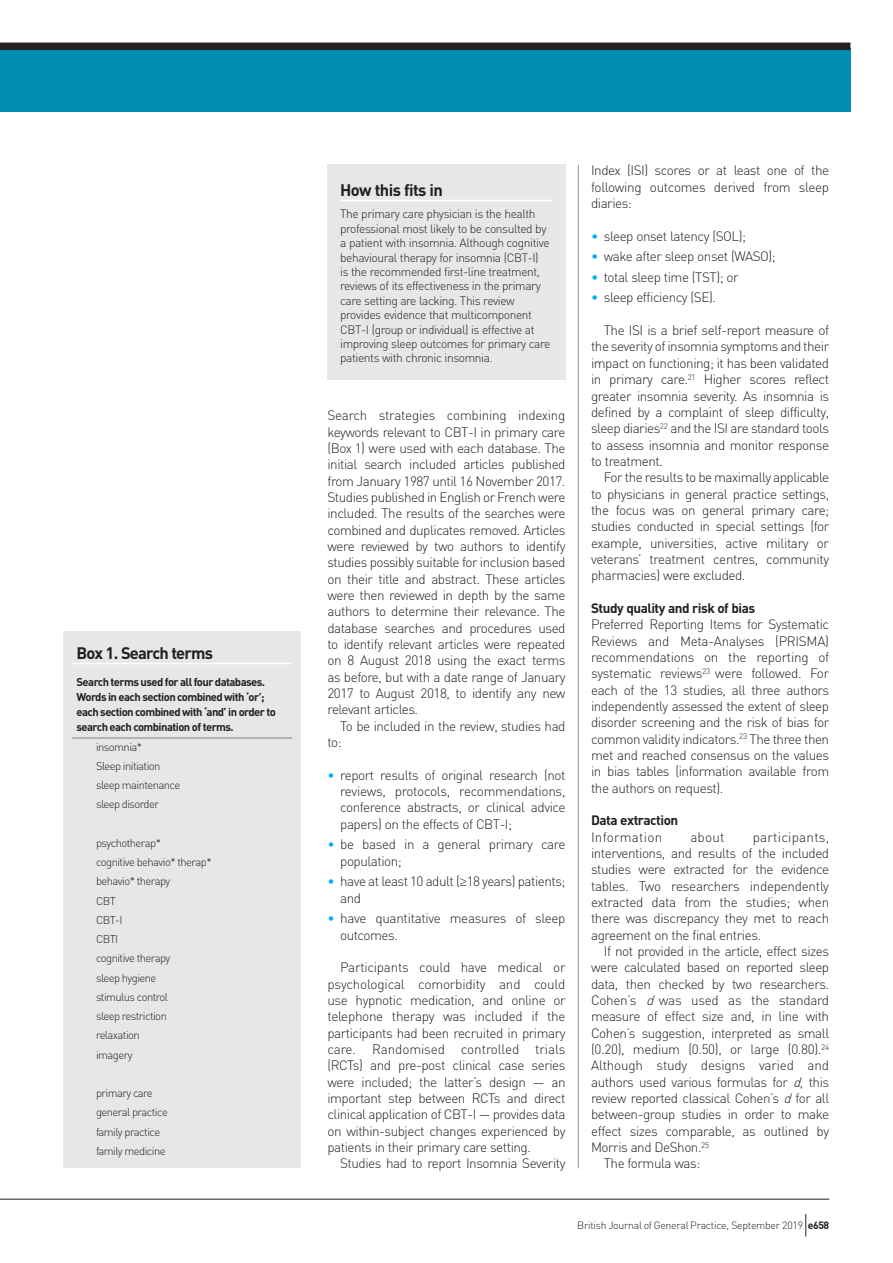
<style>
.page{position:relative;width:893px;height:1263px;background:#fff}
.page>*{position:absolute;margin:0;border:0;box-sizing:border-box;transform-origin:0 0}
.t1{font:700 16.5px "DIN";letter-spacing:-.05em;color:#231f20}
.t2{font:300 13.5px/16.4px "DIN";letter-spacing:-.035em;color:#231f20;text-align:justify}
.t3{font:700 13.5px "DIN";letter-spacing:-.035em;color:#231f20}
.t4{font:300 13.5px "DIN";letter-spacing:-.015em;color:#231f20}
.t5{font:300 13.5px "DIN";letter-spacing:.015em;color:#231f20}
.t6{font:300 12px/14.4px "DIN";letter-spacing:-.035em;color:#231f20}
.t7{font:300 11.25px/19.2px "DIN";letter-spacing:-.05em;color:#231f20}
.t8{font:700 11.25px/15px "DIN";letter-spacing:-.05em;color:#231f20}
.t9{font:300 10.5px "DIN";letter-spacing:-.025em;color:#231f20}
.s1{color:#00aeef}
.s2{font-family:"Helvetica"}
.s3{font-style:italic}
.s4{font-weight:700}
</style>
<div class="page">
<div style="left:0;top:48px;width:850px;height:63px;background:#008fb3"></div>
<div style="left:0;top:43px;width:850px;height:7px;background:#231f20"></div>
<hr style="left:578px;top:165px;width:1px;height:1003px;background:#939598">
<div style="left:327px;top:165px;width:239px;height:215px;background:#e6e7e9"></div>
<hr style="left:340px;top:200px;width:213px;height:1px;background:#fff">
<div style="left:64px;top:631px;width:237px;height:537px;background:#e6e7e9"></div>
<hr style="left:72px;top:663px;width:220px;height:1px;background:#fff">
<hr style="left:72px;top:738px;width:220px;height:1px;background:#808285">
<hr style="left:0;top:1199px;width:829px;height:1px;background:#231f20">
<svg style="left:805px;top:1214px;width:1px;height:22px"></svg>
<p class="t1" style="left:77px;top:642px;width:138px">Box 1. Search terms</p>
<p class="t8" style="left:77px;top:674px;width:201px">Search terms used for all four databases.<br>Words in each section combined with ‘or’; each section combined with ‘and’ in order to search each combination of terms.</p>
<p class="t7" style="left:96px;top:737px;width:86px">insomnia*<br>Sleep initiation sleep maintenance sleep disorder</p>
<p class="t7" style="left:96px;top:833px;width:117px">psychotherap*<br>cognitive behavio* therap* behavio* therapy<br>CBT<br>CBT-I<br>CBTI<br>cognitive therapy<br>sleep hygiene<br>stimulus control<br>sleep restriction relaxation<br>imagery</p>
<p class="t7" style="left:96px;top:1083px;width:73px">primary care general practice family practice family medicine</p>
<p class="t1" style="left:340px;top:179px;width:104px">How this fits in</p>
<p class="t6" style="left:340px;top:207px;width:212px">The primary care physician is the health professional most likely to be consulted by a patient with insomnia. Although cognitive behavioural therapy for insomnia (CBT-I)<br>is the recommended first-line treatment, reviews of its effectiveness in the primary care setting are lacking. This review provides evidence that multicomponent CBT-I (group or individual) is effective at improving sleep outcomes for primary care patients with chronic insomnia.</p>
<p class="t2" style="left:327px;top:407px;width:240px">Search strategies combining indexing keywords relevant to CBT-I in primary care (Box 1) were used with each database. The initial search included articles published from January 1987 until 16 November 2017.<br>Studies published in English or French were included. The results of the searches were combined and duplicates removed. Articles were reviewed by two authors to identify studies possibly suitable for inclusion based on their title and abstract. These articles were then reviewed in depth by the same authors to determine their relevance. The database searches and procedures used to identify relevant articles were repeated on 8 August 2018 using the exact terms as before, but with a date range of January 2017 to August 2018, to identify any new relevant articles.</p>
<p class="t2" style="left:327px;top:718px;width:240px;text-indent:13px">To be included in the review, studies had to:</p>
<p class="t2" style="left:340px;top:767px;width:227px;text-indent:-13px"><span class="s1">•</span> report results of original research (not reviews, protocols, recommendations, conference abstracts, or clinical advice papers) on the effects of CBT-I;</p>
<p class="t2" style="left:340px;top:836px;width:227px;text-indent:-13px"><span class="s1">•</span> be based in a general primary care population;</p>
<p class="t2" style="left:340px;top:873px;width:227px;text-indent:-13px"><span class="s1">•</span> have at least 10 adult (<span class="s2">≥</span>18 years) patients; and</p>
<p class="t2" style="left:340px;top:910px;width:227px;text-indent:-13px"><span class="s1">•</span> have quantitative measures of sleep outcomes.</p>
<p class="t2" style="left:327px;top:959px;width:240px;text-indent:13px">Participants could have medical or psychological comorbidity and could use hypnotic medication, and online or telephone therapy was included if the participants had been recruited in primary care. Randomised controlled trials (RCTs) and pre-post clinical case series were included; the latter’s design — an important step between RCTs and direct clinical application of CBT-I — provides data on within-subject changes experienced by patients in their primary care setting.</p>
<p class="t2" style="left:340px;top:1155px;width:227px">Studies had to report Insomnia Severity</p>
<p class="t2" style="left:591px;top:162px;width:240px">Index (ISI) scores or at least one of the following outcomes derived from sleep diaries:</p>
<p class="t2" style="left:591px;top:228px;width:157px"><span class="s1">•</span> sleep onset latency (SOL);</p>
<p class="t2" style="left:591px;top:248px;width:186px"><span class="s1">•</span> wake after sleep onset (WASO);</p>
<p class="t2" style="left:591px;top:269px;width:149px"><span class="s1">•</span> total sleep time (TST); or</p>
<p class="t2" style="left:591px;top:289px;width:126px"><span class="s1">•</span> sleep efficiency (SE).</p>
<p class="t2" style="left:591px;top:322px;width:240px;text-indent:13px">The ISI is a brief self-report measure of the severity of insomnia symptoms and their impact on functioning; it has been validated in primary care.<sup>21</sup> Higher scores reflect greater insomnia severity. As insomnia is defined by a complaint of sleep difficulty, sleep diaries<sup>22</sup> and the ISI are standard tools to assess insomnia and monitor response to treatment.</p>
<p class="t2" style="left:591px;top:469px;width:240px;text-indent:13px">For the results to be maximally applicable to physicians in general practice settings, the focus was on general primary care; studies conducted in special settings (for example, universities, active military or veterans’ treatment centres, community pharmacies) were excluded.</p>
<p class="t3" style="left:591px;top:599px;width:166px">Study quality and risk of bias</p>
<p class="t2" style="left:591px;top:616px;width:240px">Preferred Reporting Items for Systematic Reviews and Meta-Analyses (PRISMA) recommendations on the reporting of systematic reviews<sup>23</sup> were followed. For each of the 13 studies, all three authors independently assessed the extent of sleep disorder screening and the risk of bias for common validity indicators.<sup>23</sup> The three then met and reached consensus on the values in bias tables (information available from the authors on request).</p>
<p class="t3" style="left:591px;top:812px;width:89px">Data extraction</p>
<p class="t5" style="left:591px;top:828px;width:73px">Information</p>
<p class="t2" style="left:690px;top:828px;width:36px">about</p>
<p class="t2" style="left:591px;top:828px;width:240px;text-indent:162px">participants, interventions, and results of the included studies were extracted for the evidence tables. Two researchers independently extracted data from the studies; when there was discrepancy they met to reach agreement on the final entries.</p>
<p class="t2" style="left:604px;top:943px;width:227px">If not provided in the article, effect sizes</p>
<p class="t2" style="left:591px;top:959px;width:240px">were calculated based on reported sleep</p>
<p class="t2" style="left:591px;top:975px;width:240px">data, then checked by two researchers.</p>
<p class="t2" style="left:591px;top:992px;width:240px">Cohen’s <span class="s3">d</span>was used as the standard</p>
<p class="t2" style="left:591px;top:1008px;width:240px">measure of effect size and, in line with</p>
<p class="t2" style="left:591px;top:1024px;width:240px">Cohen’s suggestion, interpreted as small</p>
<p class="t2" style="left:591px;top:1041px;width:240px">(0.20), medium (0.50), or large (0.80).<sup>24</sup></p>
<p class="t4" style="left:591px;top:1057px;width:240px">Although study designs varied and</p>
<p class="t2" style="left:591px;top:1073px;width:240px">authors used various formulas for <span class="s3">d</span>, this</p>
<p class="t2" style="left:591px;top:1090px;width:240px">review reported classical Cohen’s <span class="s3">d</span>for all</p>
<p class="t2" style="left:591px;top:1106px;width:240px">between-group studies in order to make</p>
<p class="t2" style="left:591px;top:1122px;width:240px">effect sizes comparable, as outlined by</p>
<p class="t2" style="left:591px;top:1139px;width:120px">Morris and DeShon.<sup>25</sup></p>
<p class="t2" style="left:604px;top:1155px;width:98px">The formula was:</p>
<p class="t9" style="left:577px;top:1218px;width:253px">British Journal of General Practice, September 2019 <span class="s4">e658</span></p>
</div>
